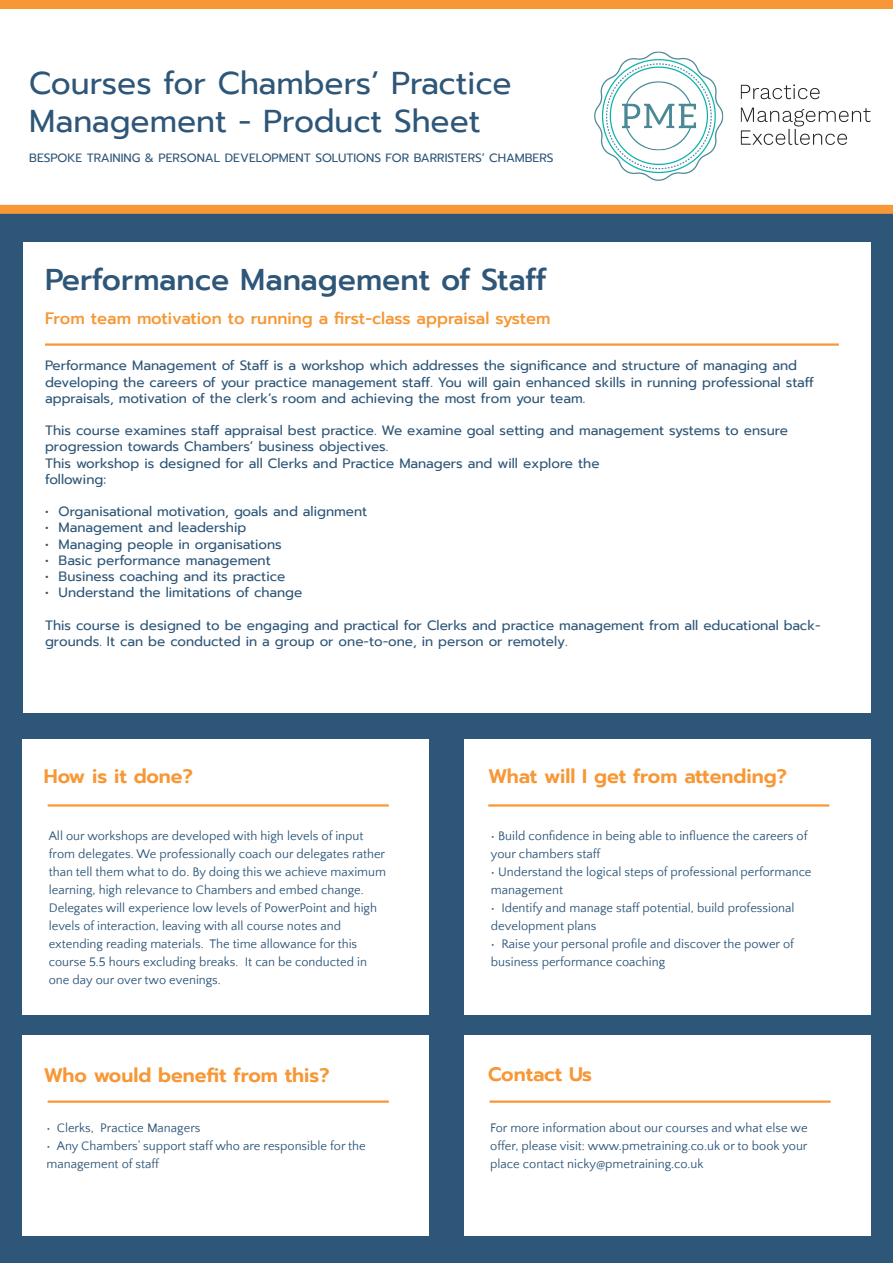
<style>
.page{position:relative;width:893px;height:1263px;background:#fff}
.page>*{position:absolute;margin:0;border:0;box-sizing:border-box;transform-origin:0 0}
.t1{font:31.5px/37.8px "Prompt";color:#2e5678}
.t2{font:500 30px "Prompt";color:#2e5678}
.t3{font:600 19.5px "Prompt";color:#f79735}
.t4{font:500 16.5px "Prompt";color:#f79735}
.t5{font:13.5px/16.2px "Prompt";color:#2e5678}
.t6{font:12.75px/18px "Quattrocento Sans";color:#2e5678}
.t7{font:12px "Prompt";color:#2e5678}
.s1{font-weight:700}
</style>
<div class="page">
<div style="left:0;top:211px;width:893px;height:1052px;background:#2e5678"></div>
<div style="left:0;top:0;width:893px;height:9px;background:#f79735"></div>
<div style="left:0;top:205px;width:893px;height:9px;background:#f79735"></div>
<div style="left:22px;top:242px;width:848px;height:471px;background:#fff"></div>
<div style="left:22px;top:739px;width:407px;height:275px;background:#fff"></div>
<div style="left:22px;top:1035px;width:407px;height:200px;background:#fff"></div>
<hr style="left:48px;top:1100px;width:341px;height:3px;background:#f79735">
<div style="left:464px;top:1035px;width:406px;height:200px;background:#fff"></div>
<hr style="left:490px;top:1100px;width:341px;height:3px;background:#f79735">
<div style="left:464px;top:739px;width:406px;height:275px;background:#fff"></div>
<hr style="left:48px;top:804px;width:341px;height:2px;background:#f79735">
<hr style="left:488px;top:804px;width:341px;height:2px;background:#f79735">
<hr style="left:45px;top:343px;width:794px;height:3px;background:#f79735">
<img style="left:594px;top:51px;width:276px;height:130px">
<h1 class="t1" style="left:29px;top:64px;width:484px">Courses for Chambers’ Practice<br>Management - Product Sheet</h1>
<p class="t7" style="left:29px;top:149px;width:526px">BESPOKE TRAINING &amp; PERSONAL DEVELOPMENT SOLUTIONS FOR BARRISTERS’ CHAMBERS</p>
<h2 class="t2" style="left:45px;top:258px;width:503px">Performance Management of Staff</h2>
<p class="t4" style="left:45px;top:307px;width:507px">From team motivation to running a first-class appraisal system</p>
<p class="t5" style="left:45px;top:357px;width:770px">Performance Management of Staff is a workshop which addresses the significance and structure of managing and developing the careers of your practice management staff. You will gain enhanced skills in running professional staff appraisals, motivation of the clerk’s room and achieving the most from your team.</p>
<p class="t5" style="left:45px;top:422px;width:744px">This course examines staff appraisal best practice. We examine goal setting and management systems to ensure progression towards Chambers’ business objectives.<br>This workshop is designed for all Clerks and Practice Managers and will explore the<br>following:</p>
<p class="t5" style="left:45px;top:503px;width:324px">• Organisational motivation, goals and alignment</p>
<p class="t5" style="left:45px;top:519px;width:203px">• Management and leadership</p>
<p class="t5" style="left:45px;top:536px;width:238px">• Managing people in organisations</p>
<p class="t5" style="left:45px;top:552px;width:227px">• Basic performance management</p>
<p class="t5" style="left:45px;top:568px;width:242px">• Business coaching and its practice</p>
<p class="t5" style="left:45px;top:584px;width:259px">• Understand the limitations of change</p>
<p class="t5" style="left:45px;top:617px;width:777px">This course is designed to be engaging and practical for Clerks and practice management from all educational back&shy;grounds. It can be conducted in a group or one-to-one, in person or remotely.</p>
<h3 class="t3" style="left:44px;top:762px;width:151px">How is it done?</h3>
<h3 class="t3" style="left:488px;top:762px;width:300px">What will I get from attending?</h3>
<p class="t6" style="left:49px;top:827px;width:339px">All our workshops are developed with high levels of input from delegates. We professionally coach our delegates rather than tell them what to do. By doing this we achieve maximum learning, high relevance to Chambers and embed change.<br>Delegates will experience low levels of PowerPoint and high levels of interaction, leaving with all course notes and extending reading materials. The time allowance for this course 5.5 hours excluding breaks. It can be conducted in one day our over two evenings.</p>
<h3 class="t3" style="left:44px;top:1061px;width:287px">Who would benefit from this?</h3>
<p class="t6" style="left:46px;top:1119px;width:156px"><span class="s1">•</span> Clerks, Practice Managers</p>
<p class="t6" style="left:46px;top:1137px;width:321px"><span class="s1">•</span> Any Chambers’ support staff who are responsible for the management of staff</p>
<p class="t6" style="left:491px;top:827px;width:318px"><span class="s1">•</span> Build confidence in being able to influence the careers of your chambers staff</p>
<p class="t6" style="left:491px;top:863px;width:322px"><span class="s1">•</span> Understand the logical steps of professional performance management</p>
<p class="t6" style="left:491px;top:899px;width:305px"><span class="s1">•</span> Identify and manage staff potential, build professional development plans</p>
<p class="t6" style="left:491px;top:935px;width:304px"><span class="s1">•</span> Raise your personal profile and discover the power of business performance coaching</p>
<h3 class="t3" style="left:488px;top:1059px;width:105px">Contact Us</h3>
<p class="t6" style="left:490px;top:1119px;width:319px;text-align:justify">For more information about our courses and what else we offer, please visit: www.pmetraining.co.uk or to book your place contact nicky@pmetraining.co.uk</p>
</div>
